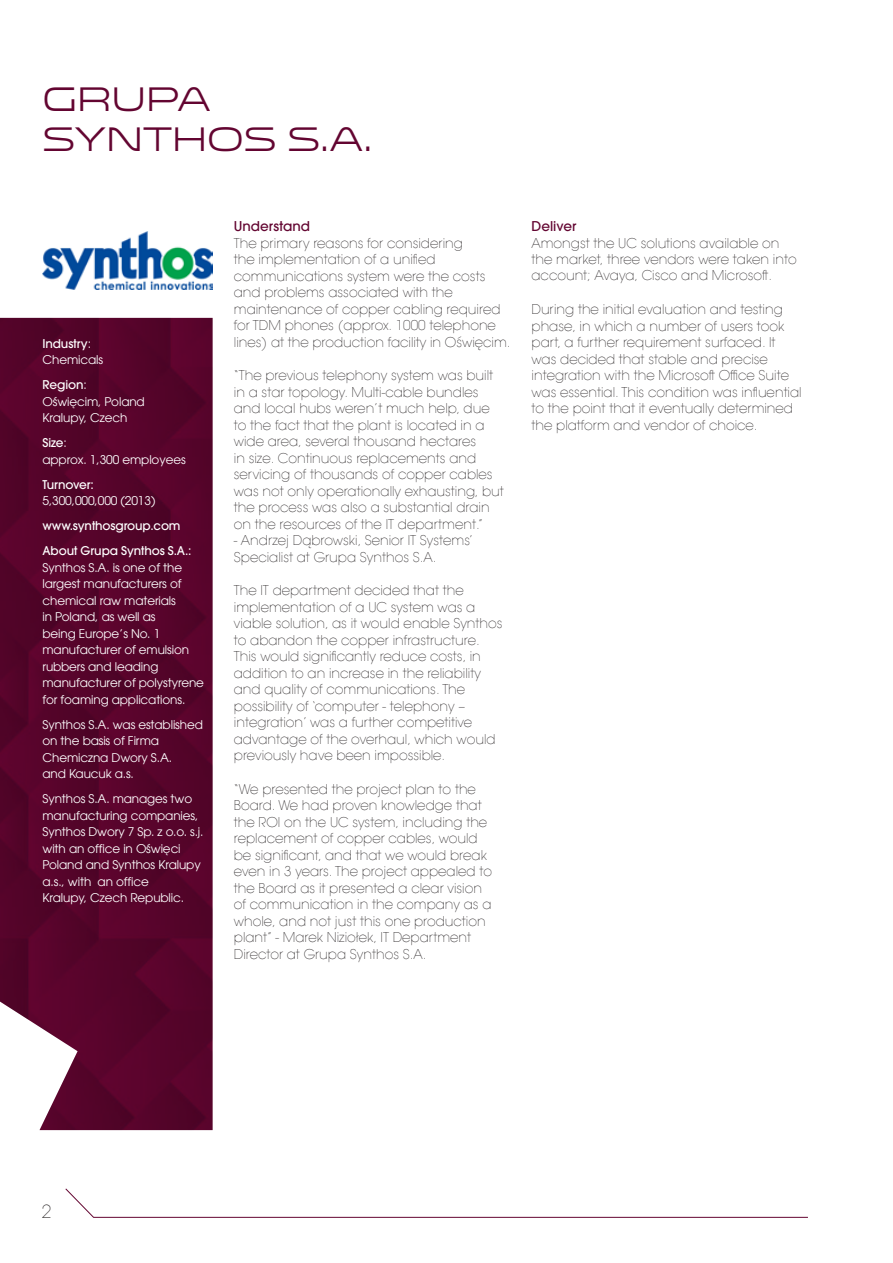
<style>
.page{position:relative;width:893px;height:1263px;background:#fff}
.page>*{position:absolute;margin:0;border:0;box-sizing:border-box;transform-origin:0 0}
.Main_heading{font:34.5px/40.5px "Venera 500";color:#630531}
.Body_Copy{font:200 18px "ITC Avant Garde W1 G";color:#231f20}
.Body_Copy-2{font:200 13.5px/16.5px "ITC Avant Garde W1 G";color:#231f20}
.Subheading{font:500 13.5px "ITC Avant Garde W1 G";color:#630531}
.Pull-out_copy{font:12px/16.5px "ITC Avant Garde W1 G";letter-spacing:-.01em;color:#fff}
.Pull-out_copy-2{font:12px/16.5px "Avant Garde";letter-spacing:-.01em;color:#fff}
.Pull-out_copy-3{font:500 12px "Avant Garde";letter-spacing:-.01em;color:#fff}
.s1{font-weight:500}
.s2{font-family:"Avant Garde";font-weight:500}
.s3{font-family:"Avant Garde"}
</style>
<div class="page">
<svg style="left:65px;top:1188px;width:743px;height:30px"></svg>
<img style="left:43px;top:232px;width:170px;height:57px">
<img style="left:0;top:318px;width:213px;height:812px">
<p class="Main_heading" style="left:43px;top:79px;width:331px">GRUPA<br>SYNTHOS S.A.</p>
<p class="Pull-out_copy-2" style="left:43px;top:335px;width:62px"><span class="s1">Industry</span>:<br>Chemicals</p>
<p class="Pull-out_copy" style="left:43px;top:376px;width:104px"><span class="s2">Region</span><span class="s3">:<br></span>Oświęcim, Poland<br>Kralupy, Czech</p>
<p class="Pull-out_copy-2" style="left:43px;top:435px;width:145px"><span class="s1">Size</span>:<br>approx. 1,300 employees</p>
<p class="Pull-out_copy-2" style="left:43px;top:476px;width:114px"><span class="s1">Turnover:<br></span>5,300,000,000 (2013)</p>
<p class="Pull-out_copy-3" style="left:43px;top:519px;width:140px">www.synthosgroup.com</p>
<p class="Pull-out_copy" style="left:43px;top:543px;width:163px"><span class="s2">About Grupa Synthos S.A.:<br></span>Synthos S.A. is one of the largest manufacturers of chemical raw materials<br>in Poland, as well as<br>being Europe’s No. 1 manufacturer of emulsion rubbers and leading manufacturer of polystyrene for foaming applications.</p>
<p class="Pull-out_copy" style="left:43px;top:716px;width:162px">Synthos S.A. was established on the basis of Firma<br>Chemiczna Dwory S.A.<br>and Kaucuk a.s.</p>
<p class="Pull-out_copy" style="left:43px;top:791px;width:163px">Synthos S.A. manages two manufacturing companies,<br>Synthos Dwory 7 Sp. z o.o. s.j. with an office in Oświęci<br>Poland and Synthos Kralupy a.s., with an office<br>Kralupy, Czech Republic.</p>
<p class="Subheading" style="left:234px;top:218px;width:78px">Understand</p>
<p class="Body_Copy-2" style="left:234px;top:234px;width:278px">The primary reasons for considering<br>the implementation of a unified communications system were the costs and problems associated with the maintenance of copper cabling required for TDM phones (approx. 1000 telephone lines) at the production facility in Oświęcim.</p>
<p class="Body_Copy-2" style="left:234px;top:367px;width:271px">“The previous telephony system was built in a star topology. Multi-cable bundles and local hubs weren’t much help, due to the fact that the plant is located in a wide area, several thousand hectares<br>in size. Continuous replacements and servicing of thousands of copper cables was not only operationally exhausting, but the process was also a substantial drain on the resources of the IT department.”</p>
<p class="Body_Copy-2" style="left:234px;top:532px;width:241px">- Andrzej Dąbrowski, Senior IT Systems’<br>Specialist at Grupa Synthos S.A.</p>
<p class="Body_Copy-2" style="left:234px;top:582px;width:270px">The IT department decided that the implementation of a UC system was a viable solution, as it would enable Synthos to abandon the copper infrastructure.<br>This would significantly reduce costs, in addition to an increase in the reliability and quality of communications. The possibility of ‘computer - telephony – integration’ was a further competitive advantage of the overhaul, which would previously have been impossible.</p>
<p class="Body_Copy-2" style="left:234px;top:780px;width:260px">“We presented the project plan to the Board. We had proven knowledge that the ROI on the UC system, including the replacement of copper cables, would be significant, and that we would break even in 3 years. The project appealed to the Board as it presented a clear vision of communication in the company as a whole, and not just this one production plant” - Marek Niziołek, IT Department Director at Grupa Synthos S.A.</p>
<p class="Subheading" style="left:531px;top:217px;width:46px">Deliver</p>
<p class="Body_Copy-2" style="left:531px;top:234px;width:267px">Amongst the UC solutions available on the market, three vendors were taken into account; Avaya, Cisco and Microsoft.</p>
<p class="Body_Copy-2" style="left:531px;top:301px;width:272px">During the initial evaluation and testing phase, in which a number of users took part, a further requirement surfaced. It was decided that stable and precise integration with the Microsoft Office Suite was essential. This condition was influential to the point that it eventually determined the platform and vendor of choice.</p>
<p class="Body_Copy" style="left:42px;top:1200px;width:11px">2</p>
</div>
